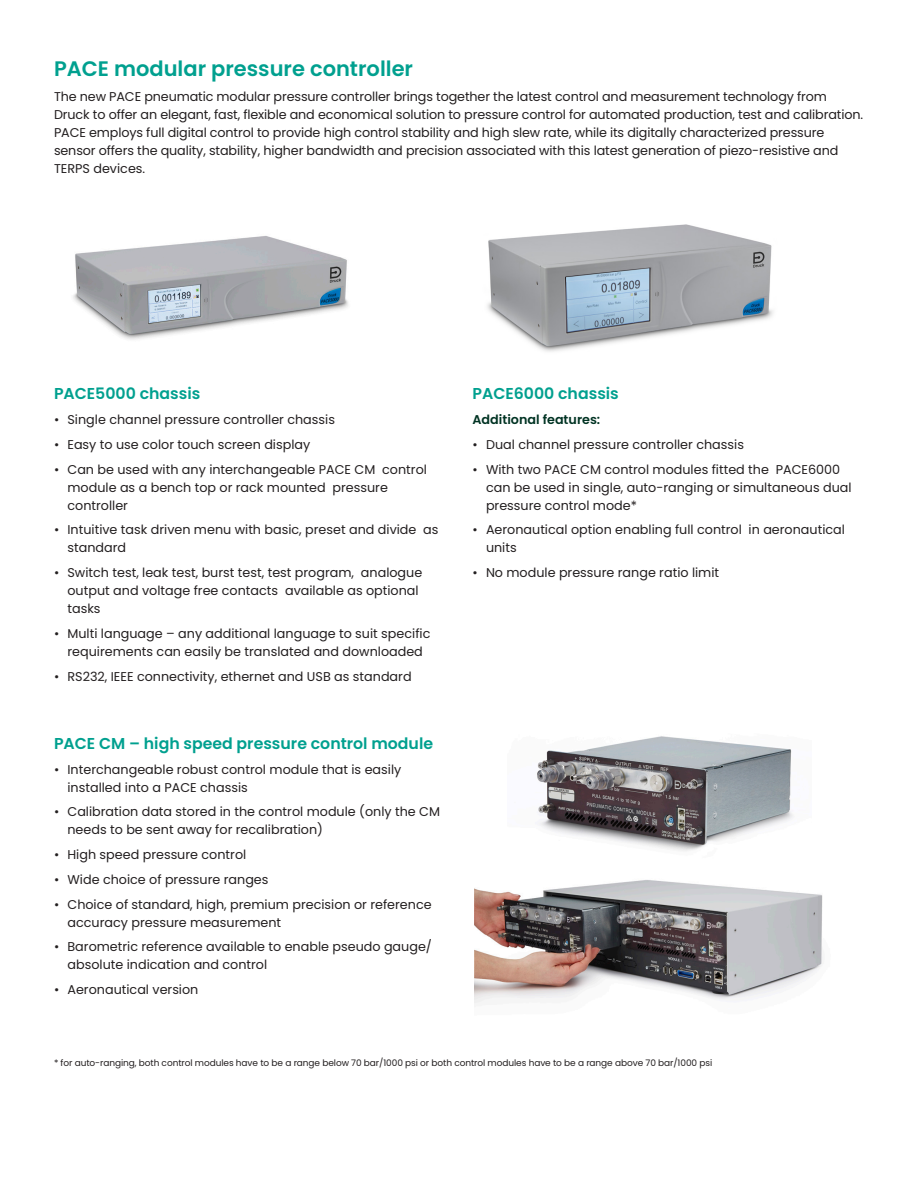
<style>
.page{position:relative;width:918px;height:1188px;background:#fff}
.page>*{position:absolute;margin:0;border:0;box-sizing:border-box;transform-origin:0 0}
.t1{font:600 21px "Poppins";color:#00a08f}
.t2{font:600 15.75px "Poppins";color:#00a08f}
.t3{font:12.75px/18px "Poppins";color:#231f20}
.t4{font:600 12.75px "Poppins";color:#003323}
.t5{font:9px "Poppins";letter-spacing:-.01em;color:#231f20}
</style>
<div class="page">
<img style="left:537px;top:736px;width:256px;height:115px">
<img style="left:73px;top:236px;width:275px;height:104px">
<img style="left:487px;top:224px;width:286px;height:128px">
<img style="left:474px;top:880px;width:349px;height:124px">
<h1 class="t1" style="left:54px;top:56px;width:361px">PACE modular pressure controller</h1>
<p class="t3" style="left:54px;top:88px;width:811px">The new PACE pneumatic modular pressure controller brings together the latest control and measurement technology from Druck to offer an elegant, fast, flexible and economical solution to pressure control for automated production, test and calibration.<br>PACE employs full digital control to provide high control stability and high slew rate, while its digitally characterized pressure sensor offers the quality, stability, higher bandwidth and precision associated with this latest generation of piezo-resistive and TERPS devices.</p>
<p class="t2" style="left:54px;top:384px;width:148px">PACE5000 chassis</p>
<p class="t3" style="left:54px;top:411px;width:283px">• Single channel pressure controller chassis</p>
<p class="t3" style="left:54px;top:436px;width:258px">• Easy to use color touch screen display</p>
<p class="t3" style="left:68px;top:460px;width:361px;text-indent:-14px">• Can be used with any interchangeable PACE CM control module as a bench top or rack mounted pressure controller</p>
<p class="t3" style="left:68px;top:521px;width:373px;text-indent:-14px">• Intuitive task driven menu with basic, preset and divide as standard</p>
<p class="t3" style="left:68px;top:564px;width:356px;text-indent:-14px">• Switch test, leak test, burst test, test program, analogue output and voltage free contacts available as optional tasks</p>
<p class="t3" style="left:54px;top:625px;width:378px;text-align:center">• Multi language – any additional language to suit specific requirements can easily be translated and downloaded</p>
<p class="t3" style="left:54px;top:667px;width:359px">• RS232, IEEE connectivity, ethernet and USB as standard</p>
<p class="t2" style="left:54px;top:734px;width:381px">PACE CM – high speed pressure control module</p>
<p class="t3" style="left:68px;top:760px;width:335px;text-indent:-14px">• Interchangeable robust control module that is easily installed into a PACE chassis</p>
<p class="t3" style="left:68px;top:803px;width:374px;text-indent:-14px">• Calibration data stored in the control module (only the CM needs to be sent away for recalibration)</p>
<p class="t3" style="left:54px;top:846px;width:194px">• High speed pressure control</p>
<p class="t3" style="left:54px;top:871px;width:216px">• Wide choice of pressure ranges</p>
<p class="t3" style="left:68px;top:895px;width:366px;text-indent:-14px">• Choice of standard, high, premium precision or reference accuracy pressure measurement</p>
<p class="t3" style="left:68px;top:938px;width:366px;text-indent:-14px">• Barometric reference available to enable pseudo gauge/ absolute indication and control</p>
<p class="t3" style="left:54px;top:981px;width:146px">• Aeronautical version</p>
<p class="t2" style="left:472px;top:384px;width:148px">PACE6000 chassis</p>
<p class="t4" style="left:472px;top:412px;width:129px">Additional features:</p>
<p class="t3" style="left:472px;top:436px;width:273px">• Dual channel pressure controller chassis</p>
<p class="t3" style="left:486px;top:460px;width:367px;text-indent:-14px">• With two PACE CM control modules fitted the PACE6000 can be used in single, auto-ranging or simultaneous dual pressure control mode*</p>
<p class="t3" style="left:486px;top:521px;width:361px;text-indent:-14px">• Aeronautical option enabling full control in aeronautical units</p>
<p class="t3" style="left:472px;top:564px;width:248px">• No module pressure range ratio limit</p>
<p class="t5" style="left:54px;top:1057px;width:660px">* for auto-ranging, both control modules have to be a range below 70 bar/1000 psi or both control modules have to be a range above 70 bar/1000 psi</p>
</div>
